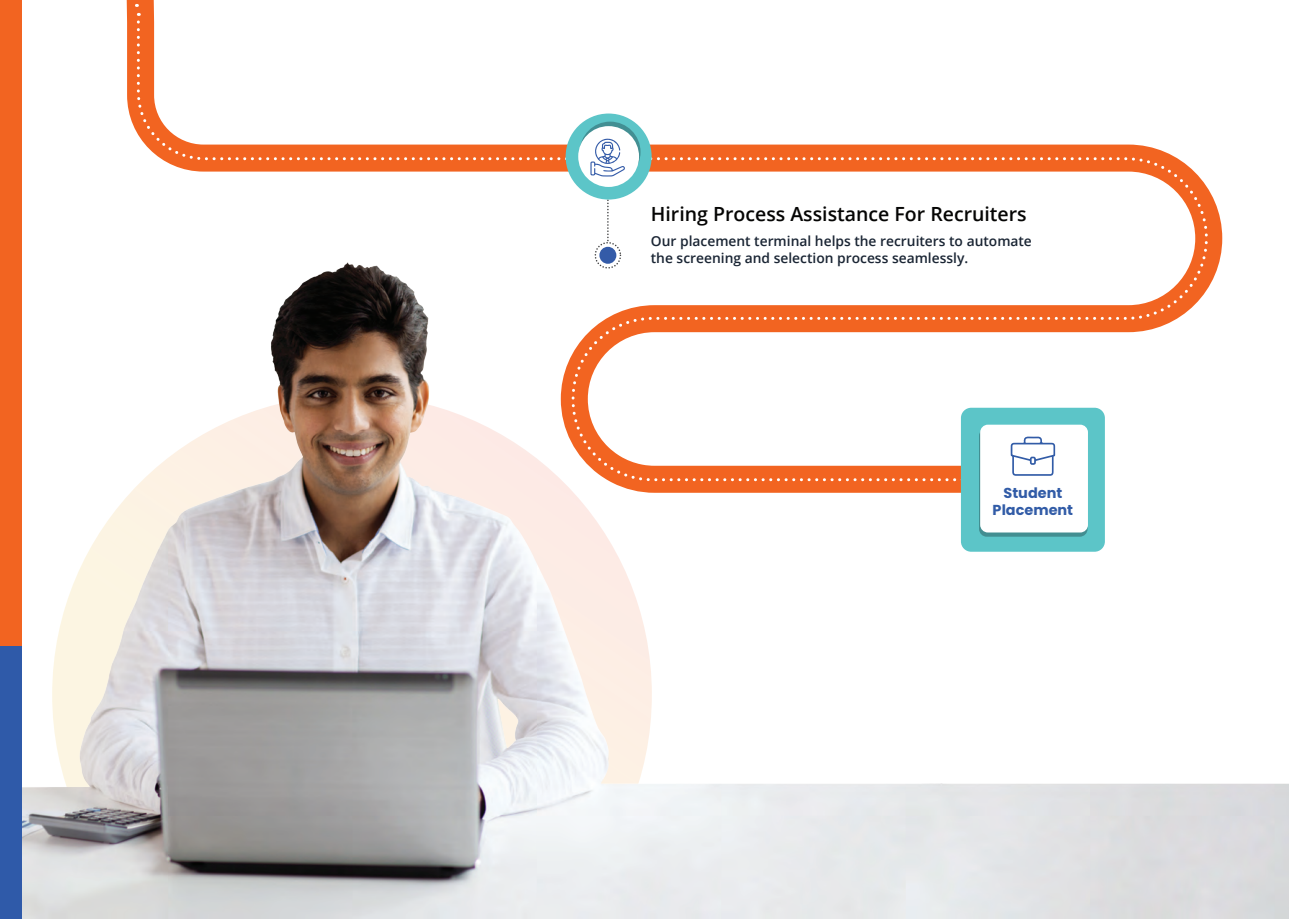
<style>
.page{position:relative;width:1289px;height:919px;background:#fff}
.page>*{position:absolute;margin:0;border:0;box-sizing:border-box;transform-origin:0 0}
.t1{font:600 19.5px "Open Sans";color:#050504}
.t2{font:700 14.4px/17.5px "Poppins";color:#325ca7;text-align:center}
.t3{font:600 13.8px/16.5px "Open Sans";color:#1a2534}
</style>
<div class="page">
<svg style="left:135px;top:16px;width:1073px;height:246px"></svg>
<svg style="left:126px;top:0;width:28px;height:16px"></svg>
<svg style="left:594px;top:199px;width:27px;height:63px"></svg>
<div style="left:565px;top:113px;width:86px;height:86px;background:#5cc5c8;border-radius:50%"></div>
<svg style="left:579px;top:122px;width:61px;height:60px"></svg>
<div style="left:578px;top:126px;width:61px;height:61px;background:#fff;border-radius:50%"></div>
<svg style="left:590px;top:138px;width:35px;height:38px"></svg>
<img style="left:21px;top:262px;width:1267px;height:656px">
<div style="left:0;top:0;width:21px;height:652px;background:#f26421"></div>
<div style="left:0;top:647px;width:21px;height:271px;background:#2f5aa9"></div>
<h1 class="t1" style="left:651px;top:200px;width:377px">Hiring Process Assistance For Recruiters</h1>
<p class="t3" style="left:651px;top:233px;width:382px">Our placement terminal helps the recruiters to automate the screening and selection process seamlessly.</p>
<p class="t2" style="left:992px;top:484px;width:82px">Student<br>Placement</p>
</div>
